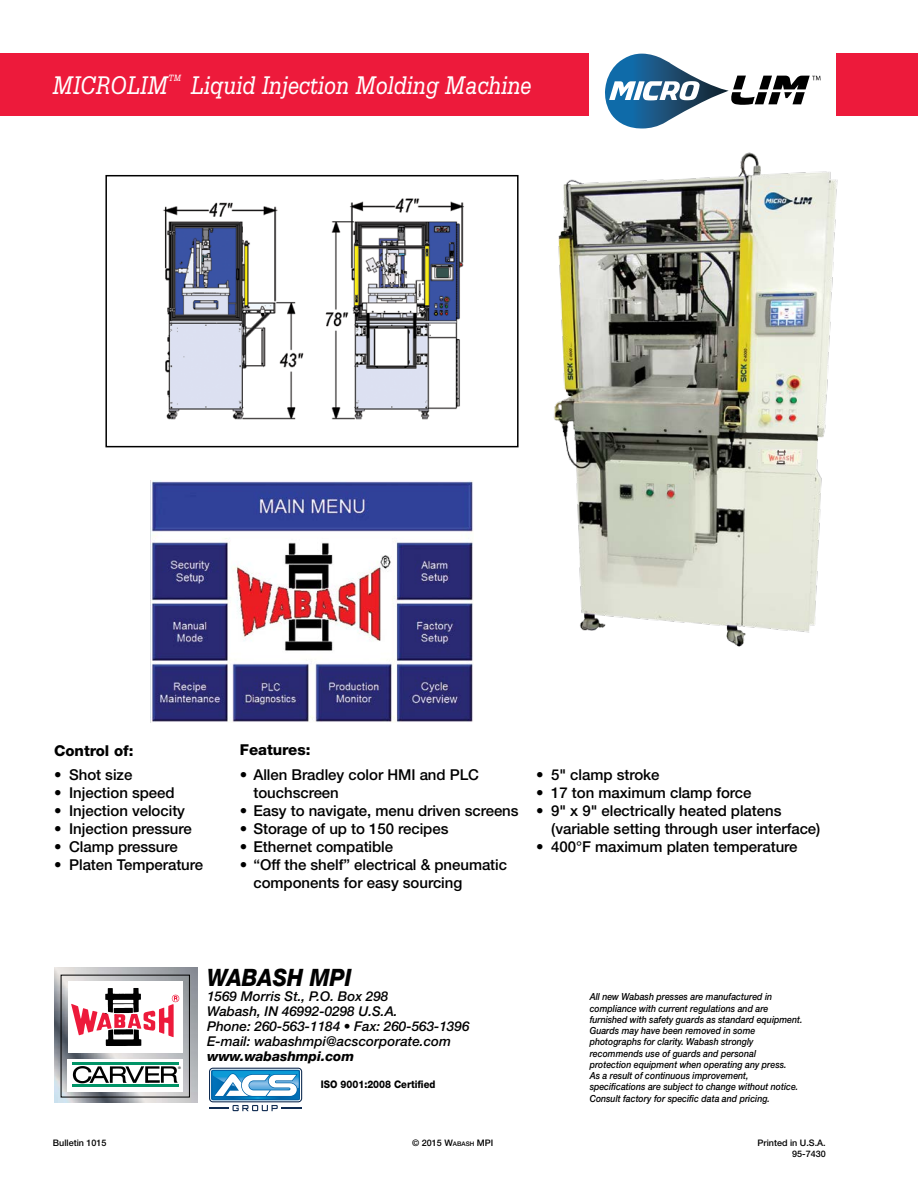
<style>
.page{position:relative;width:918px;height:1188px;background:#fff}
.page>*{position:absolute;margin:0;border:0;box-sizing:border-box;transform-origin:0 0}
.t1{font:italic 27px "Serifa";color:#fff;scale:.8 1}
.t2{font:italic 800 24px "Helvetica Neue";color:#000;scale:.9 1}
.t3{font:500 15px/18px "Helvetica Neue";letter-spacing:-.005em;color:#000}
.t4{font:800 15px "Helvetica Neue";letter-spacing:-.005em;color:#000}
.t5{font:italic 500 13.5px/15px "Helvetica Neue";color:#000}
.t6{font:italic 800 13.5px "Helvetica Neue";color:#000}
.t7{font:800 10.5px "Helvetica Neue";color:#000;scale:.9 1}
.t8{font:italic 500 9.75px/11.2px "Helvetica Neue";color:#000;scale:.9 1}
.t9{font:italic 9.6px "Serifa";color:#fff;scale:.8 1}
.t10{font:500 9px/10.8px "Helvetica Neue";color:#000;text-align:right}
.t11{font:500 3.45px "Helvetica Neue";color:#000}
.s1{font-style:inherit}
.s2{font-size:6.3px}
</style>
<div class="page">
<div style="left:0;top:54px;width:918px;height:62px;background:#ed1a3b"></div>
<img style="left:54px;top:967px;width:144px;height:136px">
<div style="left:61px;top:975px;width:129px;height:122px;border:1px solid #000"></div>
<div style="left:68px;top:981px;width:115px;height:72px;background:#fff"></div>
<div style="left:67px;top:1059px;width:116px;height:32px;background:#fff"></div>
<img style="left:72px;top:1066px;width:106px;height:17px">
<hr style="left:72px;top:1084px;width:107px;height:3px;background:#009467">
<hr style="left:72px;top:1062px;width:107px;height:3px;background:#009467">
<img style="left:71px;top:994px;width:109px;height:43px">
<svg style="left:104px;top:993px;width:2px;height:17px"></svg>
<svg style="left:107px;top:1013px;width:32px;height:1px"></svg>
<img style="left:106px;top:988px;width:37px;height:25px">
<img style="left:105px;top:1029px;width:39px;height:17px">
<div style="left:209px;top:1068px;width:93px;height:34px;background:#2c4466;border-radius:4px"></div>
<div style="left:210px;top:1069px;width:91px;height:32px;background:#bfd8e8;border-radius:3px"></div>
<svg style="left:209px;top:1070px;width:93px;height:41px"></svg>
<img style="left:163px;top:198px;width:301px;height:222px">
<div style="left:105px;top:175px;width:414px;height:272px;border:2px solid #000"></div>
<img style="left:553px;top:152px;width:285px;height:495px">
<div style="left:590px;top:44px;width:246px;height:88px;background:#fff"></div>
<svg style="left:605px;top:54px;width:216px;height:74px"></svg>
<img style="left:150px;top:480px;width:323px;height:243px">
<h1 class="t1" style="left:53px;top:70px;width:145px">MICROLIM</h1>
<p class="t9" style="left:168px;top:73px;width:17px">TM</p>
<h1 class="t1" style="left:191px;top:70px;width:427px">Liquid Injection Molding Machine</h1>
<p class="t4" style="left:54px;top:741px;width:81px">Control of:</p>
<p class="t3" style="left:54px;top:766px;width:80px">• Shot size</p>
<p class="t3" style="left:54px;top:784px;width:122px">• Injection speed</p>
<p class="t3" style="left:54px;top:802px;width:132px">• Injection velocity</p>
<p class="t3" style="left:54px;top:820px;width:139px">• Injection pressure</p>
<p class="t3" style="left:54px;top:838px;width:125px">• Clamp pressure</p>
<p class="t3" style="left:54px;top:856px;width:151px">• Platen Temperature</p>
<p class="t4" style="left:240px;top:741px;width:72px">Features:</p>
<p class="t3" style="left:253px;top:765px;width:227px;text-indent:-14px">• Allen Bradley color HMI and PLC touchscreen</p>
<p class="t3" style="left:240px;top:801px;width:280px">• Easy to navigate, menu driven screens</p>
<p class="t3" style="left:240px;top:819px;width:210px">• Storage of up to 150 recipes</p>
<p class="t3" style="left:240px;top:837px;width:155px">• Ethernet compatible</p>
<p class="t3" style="left:253px;top:855px;width:255px;text-indent:-14px">• “Off the shelf” electrical &amp; pneumatic components for easy sourcing</p>
<p class="t3" style="left:536px;top:765px;width:125px">• 5" clamp stroke</p>
<p class="t3" style="left:536px;top:783px;width:217px">• 17 ton maximum clamp force</p>
<p class="t3" style="left:551px;top:801px;width:271px;text-indent:-15px">• 9" x 9" electrically heated platens (variable setting through user interface)</p>
<p class="t3" style="left:536px;top:837px;width:263px">• 400°F maximum platen temperature</p>
<p class="t11" style="left:178px;top:1066px;width:4px">®</p>
<h2 class="t2" style="left:207px;top:963px;width:162px">WABASH MPI</h2>
<p class="t5" style="left:207px;top:988px;width:264px">1569 Morris St., P.O. Box 298<br>Wabash, IN 46992-0298 U.S.A.<br>Phone: 260-563-1184 • Fax: 260-563-1396<br>E-mail: wabashmpi@acscorporate.com</p>
<p class="t6" style="left:207px;top:1048px;width:149px">www.wabashmpi.com</p>
<p class="t7" style="left:321px;top:1078px;width:129px">ISO 9001:2008 Certified</p>
<p class="t8" style="left:590px;top:991px;width:238px">All new Wabash presses are manufactured in compliance with current regulations and are furnished with safety guards as standard equipment.<br>Guards may have been removed in some photographs for clarity. Wabash strongly recommends use of guards and personal<br>protection equipment when operating any press.<br>As a result of continuous improvement, specifications are subject to change without notice.<br>Consult factory for specific data and pricing.</p>
<p class="t10" style="left:53px;top:1137px;width:55px">Bulletin 1015</p>
<p class="t10" style="left:412px;top:1137px;width:83px">© 2015 <span class="s1">W</span><span class="s2">ABASH</span> <span class="s1">MPI</span></p>
<p class="t10" style="left:758px;top:1137px;width:70px">Printed in U.S.A.<br>95-7430</p>
</div>
